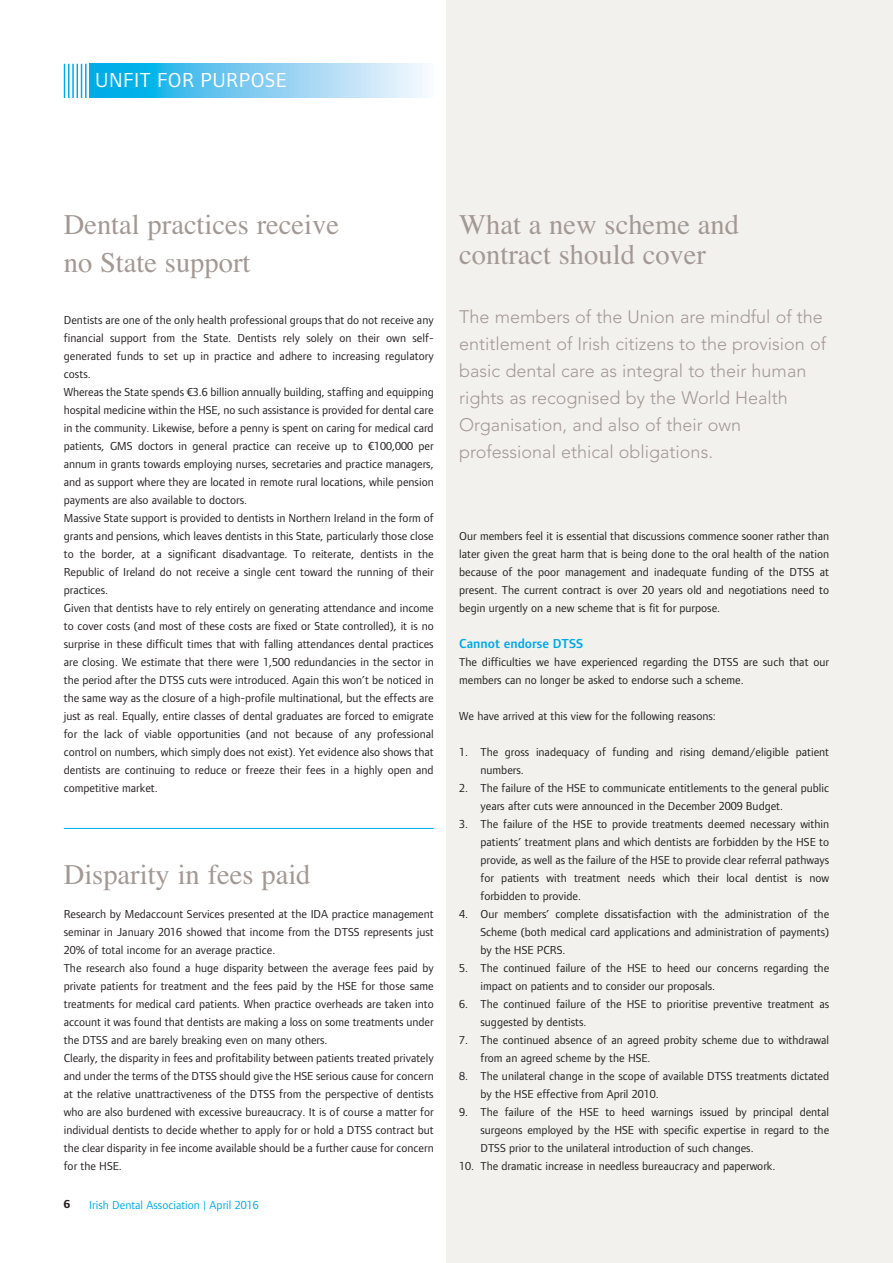
<style>
.page{position:relative;width:893px;height:1263px;background:#fff}
.page>*{position:absolute;margin:0;border:0;box-sizing:border-box;transform-origin:0 0}
.t1{font:28.5px/37.5px "Times";color:#a39994}
.t2{font:21px "Foundry Form Sans";letter-spacing:.025em;color:#fff}
.t3{font:300 18px/26.8px "Avenir";color:#a39994}
.t4{font:600 13.5px "Foundry Form Sans";color:#00aae7}
.t5{font:12px/18px "Foundry Form Sans";color:#231f20}
.t6{font:12px "Foundry Form Sans";color:#00aae7}
.t7{font:700 12px "Foundry Form Sans";color:#231f20}
</style>
<div class="page">
<div style="left:446px;top:0;width:447px;height:1263px;background:#f3f1ee"></div>
<svg style="left:89px;top:64px;width:337px;height:34px;background:#77cdf1"></svg>
<hr style="left:64px;top:64px;width:1px;height:34px;background:#00aae7">
<hr style="left:68px;top:64px;width:2px;height:34px;background:#00aae7">
<hr style="left:72px;top:64px;width:2px;height:34px;background:#00aae7">
<hr style="left:77px;top:64px;width:1px;height:34px;background:#00aae7">
<hr style="left:81px;top:64px;width:1px;height:34px;background:#00aae7">
<hr style="left:85px;top:64px;width:2px;height:34px;background:#00aae7">
<hr style="left:64px;top:828px;width:370px;height:1px;background:#00aae7">
<h2 class="t2" style="left:95px;top:72px;width:193px">UNFIT FOR PURPOSE</h2>
<h1 class="t1" style="left:64px;top:208px;width:277px">Dental practices receive no State support</h1>
<p class="t5" style="left:64px;top:312px;width:371px">Dentists are one of the only health professional groups that do not receive any financial support from the State. Dentists rely solely on their own self&shy;generated funds to set up in practice and adhere to increasing regulatory costs.<br>Whereas the State spends ¤3.6 billion annually building, staffing and equipping hospital medicine within the HSE, no such assistance is provided for dental care in the community. Likewise, before a penny is spent on caring for medical card patients, GMS doctors in general practice can receive up to ¤100,000 per annum in grants towards employing nurses, secretaries and practice managers, and as support where they are located in remote rural locations, while pension payments are also available to doctors.<br>Massive State support is provided to dentists in Northern Ireland in the form of grants and pensions, which leaves dentists in this State, particularly those close to the border, at a significant disadvantage. To reiterate, dentists in the Republic of Ireland do not receive a single cent toward the running of their practices.<br>Given that dentists have to rely entirely on generating attendance and income to cover costs (and most of these costs are fixed or State controlled), it is no surprise in these difficult times that with falling attendances dental practices are closing. We estimate that there were 1,500 redundancies in the sector in the period after the DTSS cuts were introduced. Again this won’t be noticed in the same way as the closure of a high-profile multinational, but the effects are just as real. Equally, entire classes of dental graduates are forced to emigrate for the lack of viable opportunities (and not because of any professional control on numbers, which simply does not exist). Yet evidence also shows that dentists are continuing to reduce or freeze their fees in a highly open and competitive market.</p>
<h1 class="t1" style="left:64px;top:858px;width:248px">Disparity in fees paid</h1>
<p class="t5" style="left:64px;top:906px;width:371px">Research by Medaccount Services presented at the IDA practice management seminar in January 2016 showed that income from the DTSS represents just 20% of total income for an average practice.<br>The research also found a huge disparity between the average fees paid by private patients for treatment and the fees paid by the HSE for those same treatments for medical card patients. When practice overheads are taken into account it was found that dentists are making a loss on some treatments under the DTSS and are barely breaking even on many others.<br>Clearly, the disparity in fees and profitability between patients treated privately and under the terms of the DTSS should give the HSE serious cause for concern at the relative unattractiveness of the DTSS from the perspective of dentists who are also burdened with excessive bureaucracy. It is of course a matter for individual dentists to decide whether to apply for or hold a DTSS contract but the clear disparity in fee income available should be a further cause for concern for the HSE.</p>
<p class="t7" style="left:64px;top:1199px;width:8px">6</p>
<p class="t6" style="left:89px;top:1200px;width:171px">Irish Dental Association | April 2016</p>
<h1 class="t1" style="left:459px;top:212px;width:281px;line-height:30px">What a new scheme and contract should cover</h1>
<p class="t3" style="left:459px;top:305px;width:368px">The members of the Union are mindful of the entitlement of Irish citizens to the provision of basic dental care as integral to their human rights as recognised by the World Health Organisation, and also of their own professional ethical obligations.</p>
<p class="t5" style="left:459px;top:528px;width:371px;text-align:justify">Our members feel it is essential that discussions commence sooner rather than later given the great harm that is being done to the oral health of the nation because of the poor management and inadequate funding of the DTSS at present. The current contract is over 20 years old and negotiations need to begin urgently on a new scheme that is fit for purpose.</p>
<p class="t4" style="left:459px;top:638px;width:125px">Cannot endorse DTSS</p>
<p class="t5" style="left:459px;top:654px;width:371px">The difficulties we have experienced regarding the DTSS are such that our members can no longer be asked to endorse such a scheme.</p>
<p class="t5" style="left:459px;top:708px;width:258px">We have arrived at this view for the following reasons:</p>
<p class="t5" style="left:480px;top:744px;width:350px;text-indent:-21px">1. The gross inadequacy of funding and rising demand/eligible patient numbers.</p>
<p class="t5" style="left:480px;top:780px;width:350px;text-indent:-21px">2. The failure of the HSE to communicate entitlements to the general public years after cuts were announced in the December 2009 Budget.</p>
<p class="t5" style="left:480px;top:816px;width:350px;text-align:justify;text-indent:-21px">3. The failure of the HSE to provide treatments deemed necessary within patients’ treatment plans and which dentists are forbidden by the HSE to provide, as well as the failure of the HSE to provide clear referral pathways for patients with treatment needs which their local dentist is now forbidden to provide.</p>
<p class="t5" style="left:480px;top:906px;width:350px;text-align:justify;text-indent:-21px">4. Our members’ complete dissatisfaction with the administration of the Scheme (both medical card applications and administration of payments) by the HSE PCRS.</p>
<p class="t5" style="left:480px;top:960px;width:350px;text-indent:-21px">5. The continued failure of the HSE to heed our concerns regarding the impact on patients and to consider our proposals.</p>
<p class="t5" style="left:480px;top:996px;width:350px;text-indent:-21px">6. The continued failure of the HSE to prioritise preventive treatment as suggested by dentists.</p>
<p class="t5" style="left:480px;top:1032px;width:350px;text-indent:-21px">7. The continued absence of an agreed probity scheme due to withdrawal from an agreed scheme by the HSE.</p>
<p class="t5" style="left:480px;top:1068px;width:350px;text-indent:-21px">8. The unilateral change in the scope of available DTSS treatments dictated by the HSE effective from April 2010.</p>
<p class="t5" style="left:480px;top:1104px;width:350px;text-align:justify;text-indent:-21px">9. The failure of the HSE to heed warnings issued by principal dental surgeons employed by the HSE with specific expertise in regard to the DTSS prior to the unilateral introduction of such changes.</p>
<p class="t5" style="left:459px;top:1158px;width:318px">10. The dramatic increase in needless bureaucracy and paperwork.</p>
</div>
